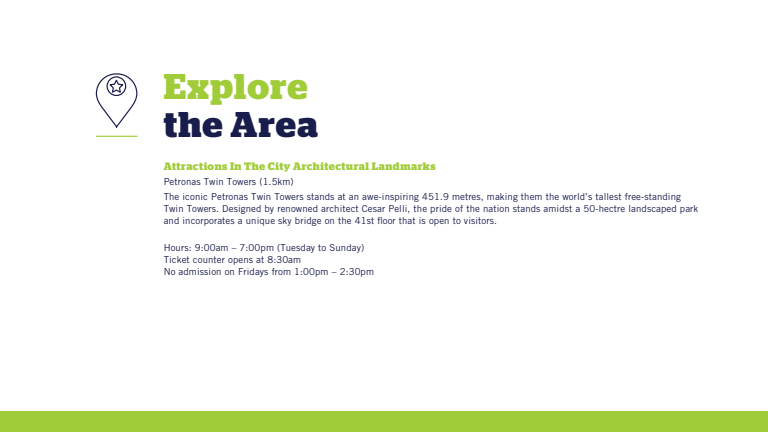
<style>
.page{position:relative;width:768px;height:432px;background:#fff}
.page>*{position:absolute;margin:0;border:0;box-sizing:border-box;transform-origin:0 0}
.t1{font:700 35.6px "Stag";letter-spacing:.035em;color:#a1cc3a}
.t2{font:700 35.6px "Stag";letter-spacing:.035em;color:#191d4c}
.t3{font:700 10.8px "Stag";letter-spacing:.045em;color:#a1cc3a}
.t4{font:9.6px/12px "Trade Gothic LT Std";letter-spacing:.01em;color:#191d4c}
</style>
<div class="page">
<hr style="left:96px;top:136px;width:41px;height:1px;background:#a1cc3a">
<svg style="left:95px;top:73px;width:43px;height:55px"></svg>
<div style="left:107px;top:76px;width:19px;height:20px;border:1px solid #191d4c;border-radius:50%"></div>
<div style="left:0;top:412px;width:768px;height:20px;background:#a1cc3a"></div>
<h1 class="t1" style="left:164px;top:66px;width:145px">Explore</h1>
<h1 class="t2" style="left:164px;top:103px;width:156px">the Area</h1>
<p class="t3" style="left:164px;top:160px;width:273px">Attractions In The City Architectural Landmarks</p>
<p class="t4" style="left:164px;top:174px;width:519px;line-height:14.8px">Petronas Twin Towers (1.5km)<br>The iconic Petronas Twin Towers stands at an awe-inspiring 451.9 metres, making them the world’s tallest free-standing</p>
<p class="t4" style="left:164px;top:203px;width:536px">Twin Towers. Designed by renowned architect Cesar Pelli, the pride of the nation stands amidst a 50-hectre landscaped park and incorporates a unique sky bridge on the 41st floor that is open to visitors.</p>
<p class="t4" style="left:164px;top:242px;width:212px">Hours: 9:00am – 7:00pm (Tuesday to Sunday)<br>Ticket counter opens at 8:30am<br>No admission on Fridays from 1:00pm – 2:30pm</p>
</div>
